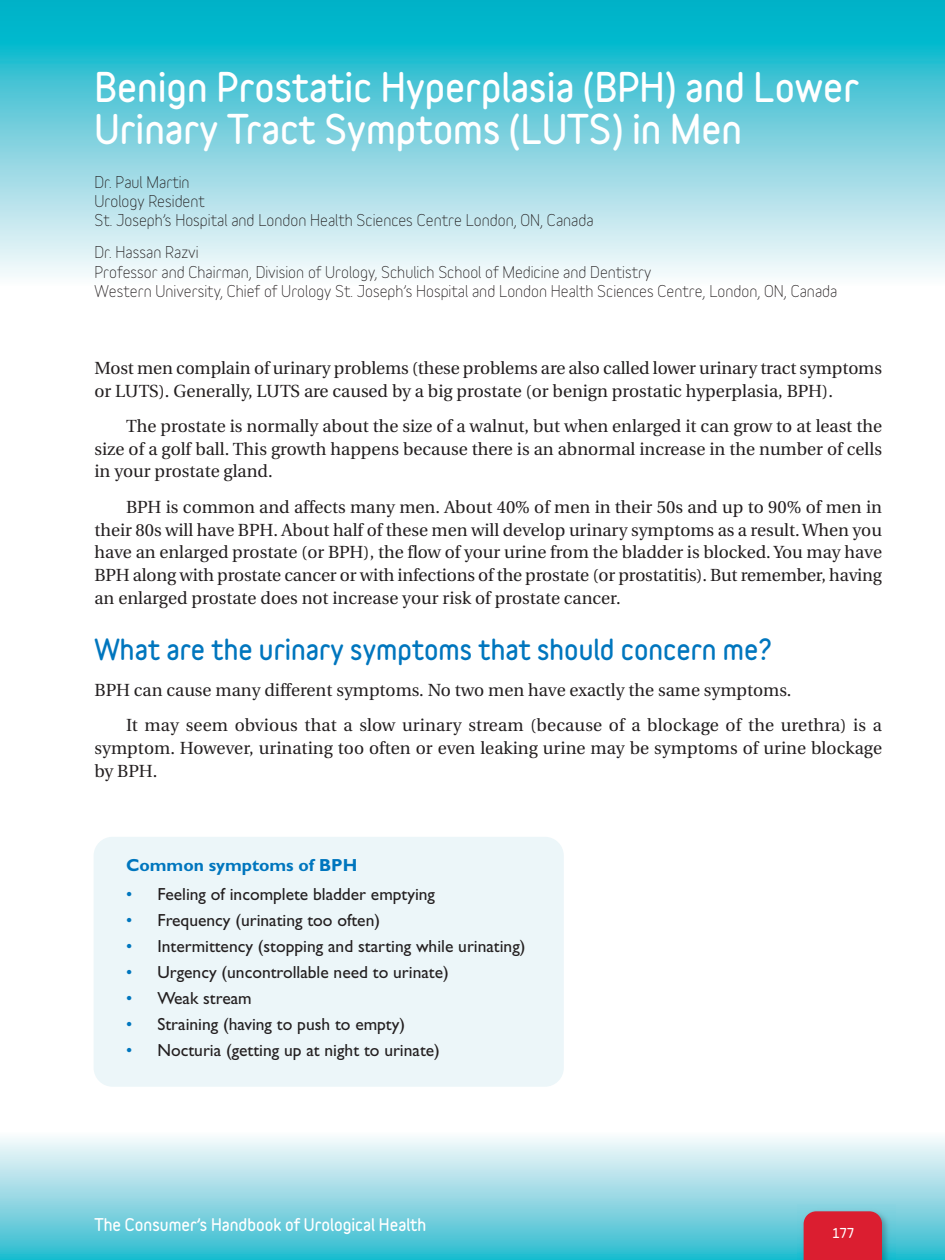
<style>
.page{position:relative;width:945px;height:1260px;background:#fff}
.page>*{position:absolute;margin:0;border:0;box-sizing:border-box;transform-origin:0 0}
.t1{font:900 36.75px/42px "Variable";color:#fff}
.t2{font:900 26.25px "Variable";color:#0076be}
.t3{font:17.5px/22.8px "Utopia";color:#231f20}
.t4{font:17.5px "Gill Sans";color:#231f20}
.t5{font:700 17.5px "Gill Sans";color:#0076be}
.t6{font:15.75px/19.2px "Variable";color:#231f20}
.t7{font:900 15.75px "Variable";color:#fff}
.t8{font:900 12.25px "Variable";color:#fff}
.s1{color:#0076be}
</style>
<div class="page">
<svg style="left:0;top:1137px;width:945px;height:123px;background:#95d9e4"></svg>
<img style="left:798px;top:1205px;width:98px;height:55px">
<div style="left:804px;top:1211px;width:78px;height:49px;background:#db1e30"></div>
<svg style="left:0;top:0;width:945px;height:277px;background:#77d2df"></svg>
<div style="left:94px;top:837px;width:470px;height:250px;background:#ecf6f9;border-radius:19px"></div>
<p class="t1" style="left:94px;top:69px;width:766px">Benign Prostatic Hyperplasia (BPH) and Lower<br>Urinary Tract Symptoms (LUTS) in Men</p>
<p class="t6" style="left:94px;top:174px;width:501px">Dr. Paul Martin<br>Urology Resident<br>St. Joseph’s Hospital and London Health Sciences Centre London, ON, Canada</p>
<p class="t6" style="left:94px;top:244px;width:744px">Dr. Hassan Razvi<br>Professor and Chairman, Division of Urology, Schulich School of Medicine and Dentistry<br>Western University, Chief of Urology St. Joseph’s Hospital and London Health Sciences Centre, London, ON, Canada</p>
<p class="t3" style="left:94px;top:358px;width:789px">Most men complain of urinary problems (these problems are also called lower urinary tract symptoms or LUTS). Generally, LUTS are caused by a big prostate (or benign prostatic hyperplasia, BPH).</p>
<p class="t3" style="left:95px;top:416px;width:789px;text-align:justify;text-indent:32px">The prostate is normally about the size of a walnut, but when enlarged it can grow to at least the size of a golf ball. This growth happens because there is an abnormal increase in the number of cells in your prostate gland.</p>
<p class="t3" style="left:94px;top:497px;width:789px;text-align:justify;text-indent:32px">BPH is common and affects many men. About 40% of men in their 50s and up to 90% of men in their 80s will have BPH. About half of these men will develop urinary symptoms as a result.When you have an enlarged prostate (or BPH), the flow of your urine from the bladder is blocked. You may have BPH along with prostate cancer or with infections of the prostate (or prostatitis). But remember, having an enlarged prostate does not increase your risk of prostate cancer.</p>
<p class="t2" style="left:94px;top:639px;width:679px">What are the urinary symptoms that should concern me?</p>
<p class="t3" style="left:126px;top:674px;width:758px;line-height:35.4px;text-indent:-32px">BPH can cause many different symptoms. No two men have exactly the same symptoms.<br>It may seem obvious that a slow urinary stream (because of a blockage of the urethra) is a</p>
<p class="t3" style="left:95px;top:738px;width:789px">symptom. However, urinating too often or even leaking urine may be symptoms of urine blockage by BPH.</p>
<p class="t5" style="left:126px;top:859px;width:233px">Common symptoms of BPH</p>
<p class="t4" style="left:126px;top:888px;width:311px"><span class="s1">•</span> Feeling of incomplete bladder emptying</p>
<p class="t4" style="left:126px;top:914px;width:256px"><span class="s1">•</span> Frequency (urinating too often)</p>
<p class="t4" style="left:126px;top:940px;width:401px"><span class="s1">•</span> Intermittency (stopping and starting while urinating)</p>
<p class="t4" style="left:126px;top:966px;width:324px"><span class="s1">•</span> Urgency (uncontrollable need to urinate)</p>
<p class="t4" style="left:126px;top:991px;width:127px"><span class="s1">•</span> Weak stream</p>
<p class="t4" style="left:126px;top:1017px;width:281px"><span class="s1">•</span> Straining (having to push to empty)</p>
<p class="t4" style="left:126px;top:1043px;width:315px"><span class="s1">•</span> Nocturia (getting up at night to urinate)</p>
<p class="t7" style="left:94px;top:1218px;width:333px">The Consumer’s Handbook of Urological Health</p>
<p class="t8" style="left:832px;top:1228px;width:24px">177</p>
</div>
